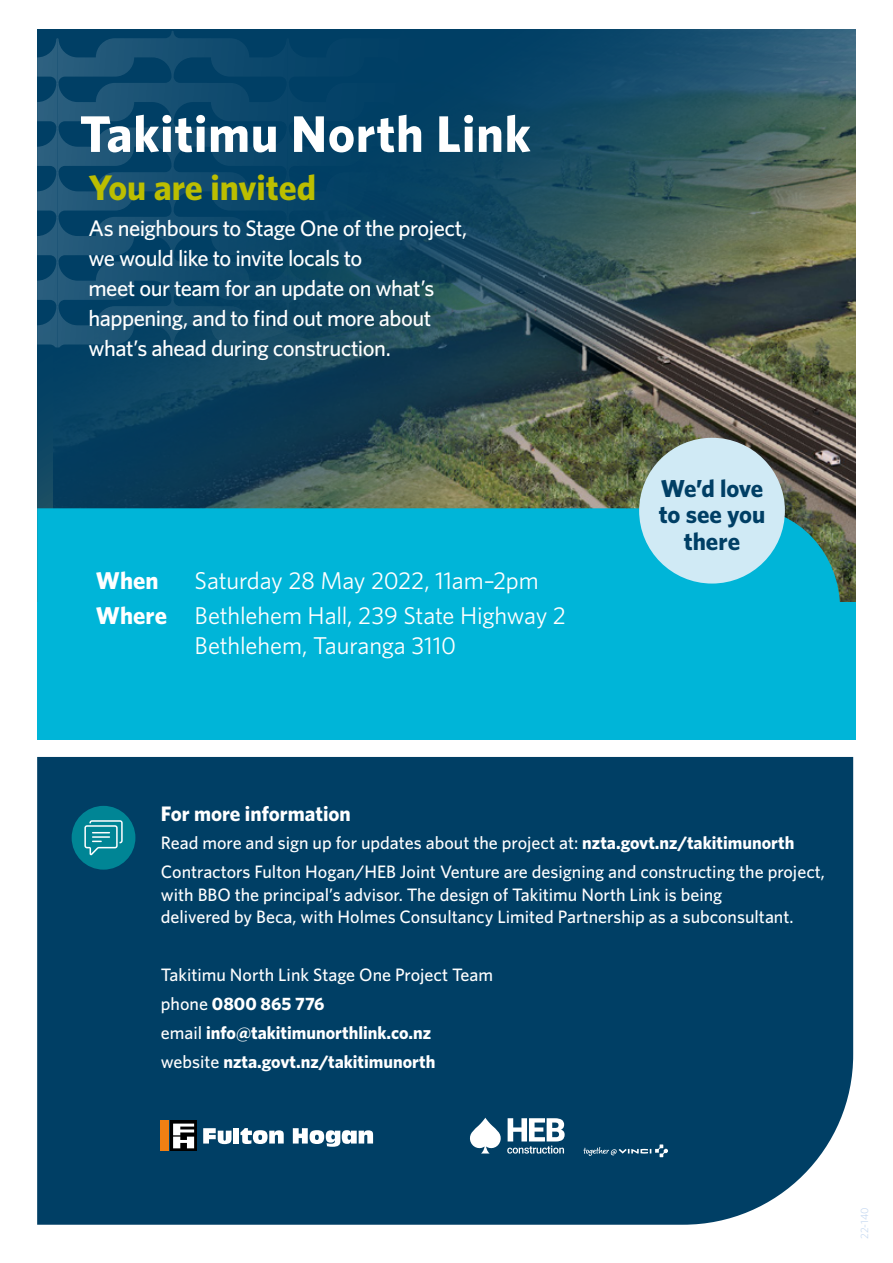
<style>
.page{position:relative;width:893px;height:1263px;background:#fff}
.page>*{position:absolute;margin:0;border:0;box-sizing:border-box;transform-origin:0 0}
.t1{font:700 51.6px "Whitney";letter-spacing:.015em;color:#fff}
.t2{font:700 35.7px "Whitney";color:#bcbe00}
.t3{font:700 24.6px/26.1px "Whitney";letter-spacing:-.005em;color:#003f65;text-align:center}
.t4{font:24.3px/34.5px "Whitney";letter-spacing:-.01em;color:#fff}
.t5{font:700 24.3px "Whitney";color:#fff}
.t6{font:500 22.5px/30px "Whitney";letter-spacing:-.025em;color:#fff}
.t7{font:700 21px "Whitney";color:#fff}
.t8{font:500 18px/28.8px "Whitney";color:#fff}
.t9{font:700 18px/28.8px "Whitney";color:#fff}
.t10{font:300 10.5px "Whitney";color:#b6ceed}
.s1{font-weight:700}
.s2{font-weight:500}
</style>
<div class="page">
<div style="left:37px;top:757px;width:816px;height:468px;background:#003f65"></div>
<div style="left:72px;top:806px;width:63px;height:64px;background:#008595;border-radius:50%"></div>
<svg style="left:84px;top:820px;width:39px;height:35px"></svg>
<img style="left:37px;top:29px;width:819px;height:479px">
<svg style="left:37px;top:31px;width:426px;height:319px;background:#0c4668"></svg>
<div style="left:37px;top:508px;width:819px;height:94px;background:#00b5d8"></div>
<div style="left:639px;top:438px;width:146px;height:145px;background:#d0eaf5;border-radius:50%"></div>
<div style="left:37px;top:602px;width:819px;height:138px;background:#00b5d8"></div>
<svg style="left:170px;top:1120px;width:27px;height:31px"></svg>
<svg style="left:173px;top:1123px;width:21px;height:25px"></svg>
<svg style="left:203px;top:1128px;width:28px;height:16px"></svg>
<div style="left:233px;top:1127px;width:6px;height:16px;background:#fff"></div>
<svg style="left:240px;top:1128px;width:44px;height:16px"></svg>
<svg style="left:293px;top:1128px;width:80px;height:19px"></svg>
<div style="left:161px;top:1120px;width:8px;height:31px;background:#f08013"></div>
<svg style="left:583px;top:1144px;width:85px;height:13px"></svg>
<svg style="left:469px;top:1118px;width:96px;height:35px"></svg>
<h1 class="t1" style="left:80px;top:99px;width:452px">Takitimu North Link</h1>
<h2 class="t2" style="left:88px;top:164px;width:229px">You are invited</h2>
<p class="t6" style="left:88px;top:212px;width:380px">As neighbours to Stage One of the project, we would like to invite locals to<br>meet our team for an update on what’s happening, and to find out more about what’s ahead during construction.</p>
<h3 class="t5" style="left:96px;top:564px;width:64px">When</h3>
<h3 class="t4" style="left:96px;top:563px;width:472px;text-indent:99px">Saturday 28 May 2022, 11am–2pm<br><span class="s1">Where</span> Bethlehem Hall, 239 State Highway 2</h3>
<h3 class="t4" style="left:195px;top:628px;width:263px">Bethlehem, Tauranga 3110</h3>
<h3 class="t3" style="left:659px;top:475px;width:108px">We’d love to see you there</h3>
<p class="t7" style="left:161px;top:799px;width:191px">For more information</p>
<p class="t8" style="left:161px;top:828px;width:666px">Read more and sign up for updates about the project at: <span class="s1">nzta.govt.nz/takitimunorth<br></span>Contractors Fulton Hogan/HEB Joint Venture are designing and constructing the project,</p>
<p class="t8" style="left:161px;top:883px;width:634px;line-height:22.5px">with BBO the principal’s advisor. The design of Takitimu North Link is being delivered by Beca, with Holmes Consultancy Limited Partnership as a subconsultant.</p>
<p class="t9" style="left:161px;top:960px;width:334px"><span class="s2">Takitimu North Link Stage One Project Team phone</span> 0800 865 776<br><span class="s2">email</span> info@takitimunorthlink.co.nz <span class="s2">website</span> nzta.govt.nz/takitimunorth</p>
<p class="t10" style="left:857px;top:1238px;width:32px;rotate:-90deg">22-140</p>
</div>
